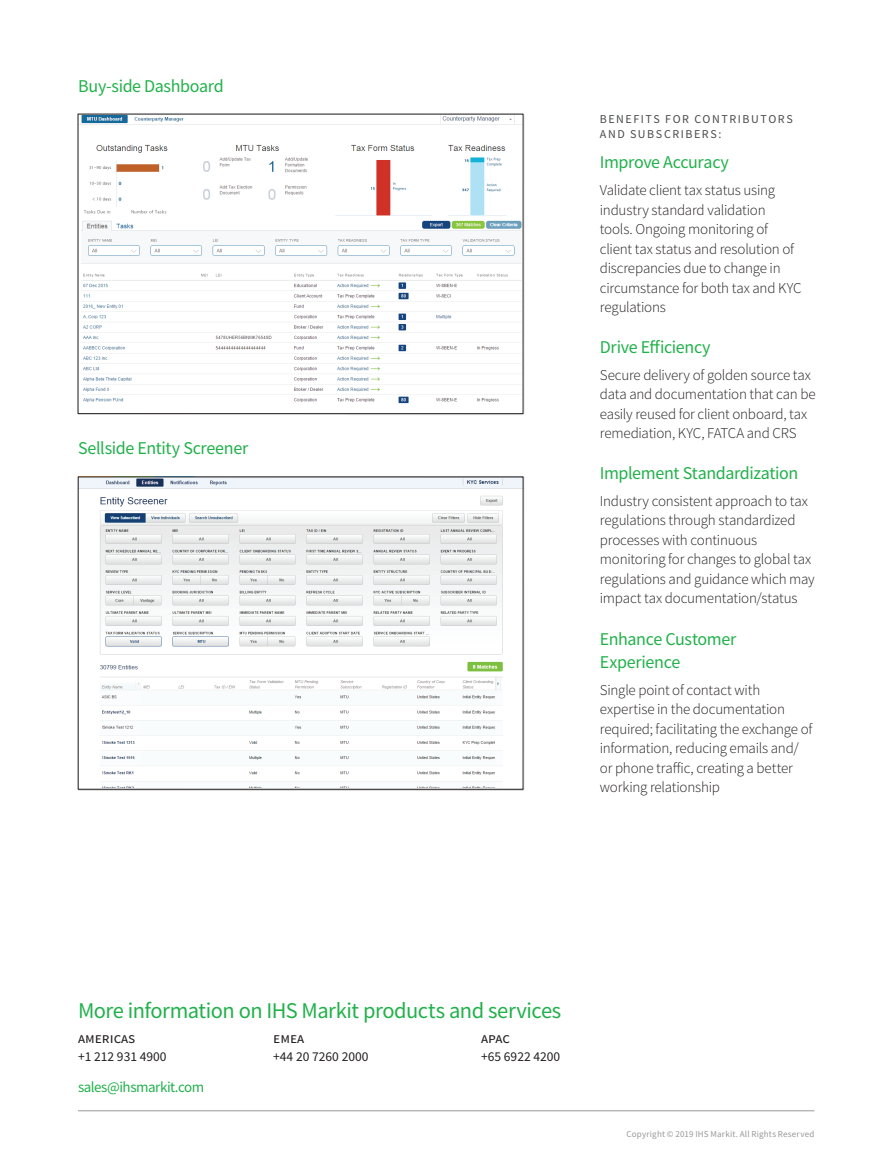
<style>
.page{position:relative;width:893px;height:1170px;background:#fff}
.page>*{position:absolute;margin:0;border:0;box-sizing:border-box;transform-origin:0 0}
.t1{font:22.5px "Source Sans Pro";letter-spacing:-.02em;color:#21b14b}
.t2{font:18px/22.5px "Source Sans Pro";letter-spacing:-.02em;color:#21b14b}
.t3{font:300 15px/19.5px "Source Sans Pro";letter-spacing:-.015em;color:#231f20}
.t4{font:15px "Source Sans Pro";letter-spacing:-.03em;color:#21b14b}
.t5{font:15px "Source Sans Pro";color:#231f20}
.t6{font:13.5px "Source Sans Pro";color:#231f20}
.t7{font:12px/15px "Source Sans Pro";letter-spacing:.13em;color:#4a4b4b}
.t8{font:9px "Source Sans Pro";letter-spacing:.02em;color:#9a9898}
</style>
<div class="page">
<svg style="left:78px;top:114px;width:445px;height:299px"></svg>
<svg style="left:78px;top:477px;width:445px;height:312px"></svg>
<hr style="left:78px;top:1110px;width:736px;height:1px;background:#9a9898">
<p class="t2" style="left:78px;top:74px;width:147px">Buy-side Dashboard</p>
<p class="t2" style="left:78px;top:437px;width:172px">Sellside Entity Screener</p>
<p class="t7" style="left:600px;top:111px;width:194px">BENEFITS FOR CONTRIBUTORS<br>AND SUBSCRIBERS:</p>
<p class="t2" style="left:600px;top:151px;width:131px">Improve Accuracy</p>
<p class="t3" style="left:600px;top:180px;width:203px">Validate client tax status using industry standard validation tools. Ongoing monitoring of client tax status and resolution of discrepancies due to change in circumstance for both tax and KYC regulations</p>
<p class="t2" style="left:600px;top:335px;width:112px">Drive Efficiency</p>
<p class="t3" style="left:600px;top:365px;width:217px">Secure delivery of golden source tax data and documentation that can be easily reused for client onboard, tax remediation, KYC, FATCA and CRS</p>
<p class="t2" style="left:600px;top:461px;width:200px">Implement Standardization</p>
<p class="t3" style="left:600px;top:491px;width:216px">Industry consistent approach to tax regulations through standardized processes with continuous monitoring for changes to global tax regulations and guidance which may impact tax documentation/status</p>
<p class="t2" style="left:600px;top:628px;width:138px">Enhance Customer<br>Experience</p>
<p class="t3" style="left:600px;top:680px;width:214px">Single point of contact with expertise in the documentation required; facilitating the exchange of information, reducing emails and/ or phone traffic, creating a better working relationship</p>
<h1 class="t1" style="left:78px;top:995px;width:485px">More information on IHS Markit products and services</h1>
<p class="t5" style="left:273px;top:1028px;width:33px">emea</p>
<p class="t6" style="left:273px;top:1047px;width:97px">+44 20 7260 2000</p>
<p class="t5" style="left:78px;top:1028px;width:59px">americas</p>
<p class="t6" style="left:78px;top:1047px;width:90px">+1 212 931 4900</p>
<p class="t5" style="left:481px;top:1028px;width:30px">apac</p>
<p class="t6" style="left:481px;top:1047px;width:81px">+65 6922 4200</p>
<p class="t4" style="left:78px;top:1077px;width:128px">sales@ihsmarkit.com</p>
<p class="t8" style="left:627px;top:1128px;width:189px">Copyright © 2019 IHS Markit. All Rights Reserved</p>
</div>
